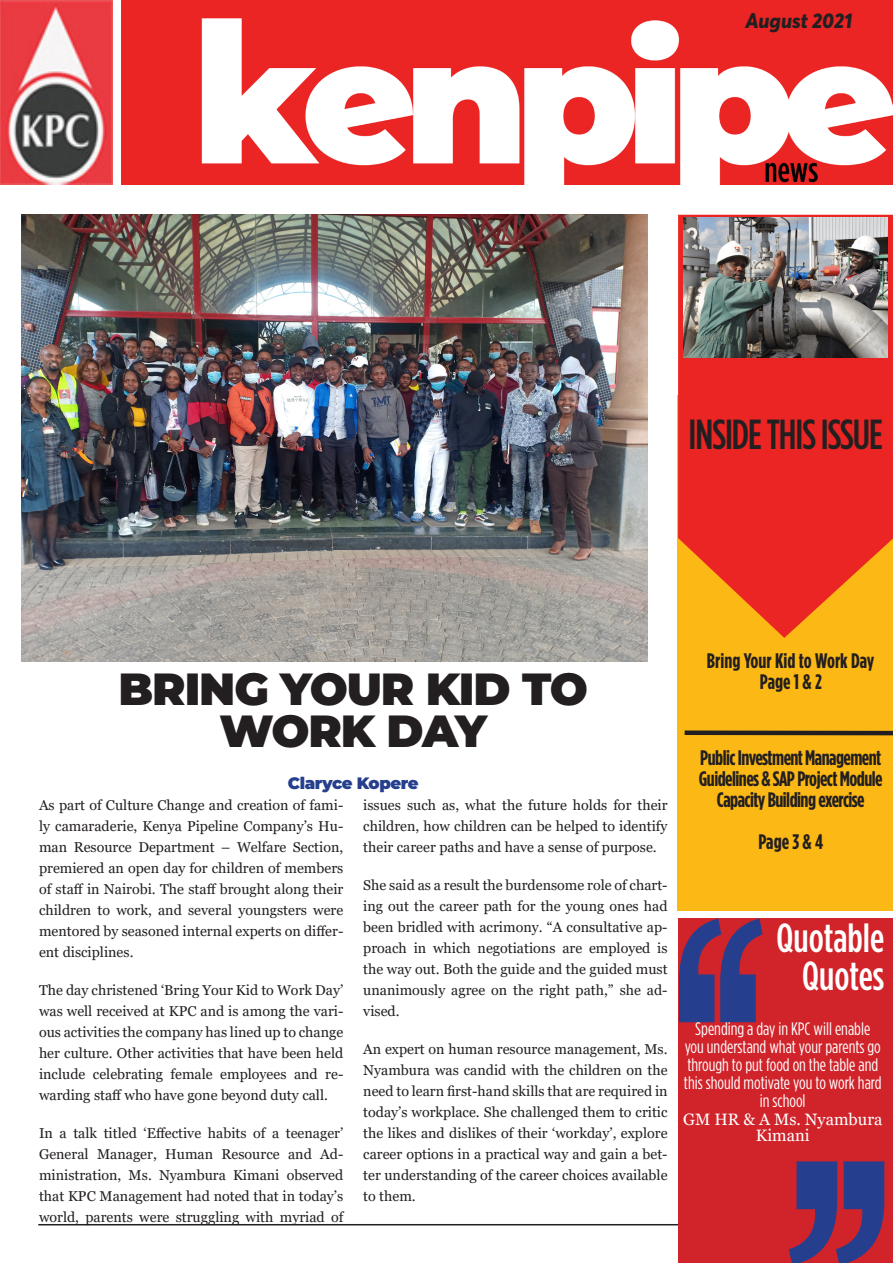
<style>
.page{position:relative;width:893px;height:1263px;background:#fff}
.page>*{position:absolute;margin:0;border:0;box-sizing:border-box;transform-origin:0 0}
.t1{font:900 45px/42px "Montserrat";letter-spacing:-.025em;color:#231f20;text-align:center}
.t2{font:500 42px "Gotham Condensed";letter-spacing:-.025em;color:#231f20}
.t3{font:500 40.5px/37.5px "Gotham Condensed";color:#fff;text-align:right}
.t4{font:700 21px/21px "Gotham Condensed";letter-spacing:-.025em;color:#231f20;text-align:center}
.t5{font:700 21px "Gotham Condensed";color:#231f20}
.Paragraph_Style_-_Bo{font:italic 800 21px "Averta Demo";color:#231f20}
.t6{font:18px/18px "Gotham Condensed";color:#fff;text-align:center}
.Paragraph_Style_-_Bo-2{font:16.5px/16.5px "Georgia";color:#fff;text-align:center}
.t7{font:900 16.5px "Montserrat";letter-spacing:-.025em;color:#253f8e}
.Paragraph_Style_-_Bo-3{font:14.25px/21px "Georgia";color:#231f20;text-align:justify}
</style>
<div class="page">
<hr style="left:38px;top:1224px;width:855px;height:1px;background:#231f20">
<div style="left:677px;top:395px;width:216px;height:516px;background:#fcb814"></div>
<svg style="left:678px;top:215px;width:215px;height:423px;fill:#ea2523"></svg>
<img style="left:684px;top:217px;width:204px;height:140px">
<img style="left:197px;top:0;width:696px;height:184px">
<img style="left:21px;top:215px;width:627px;height:447px">
<div style="left:679px;top:918px;width:214px;height:345px;background:#d1232a"></div>
<svg style="left:679px;top:918px;width:84px;height:104px"></svg>
<svg style="left:789px;top:1161px;width:95px;height:102px"></svg>
<div style="left:685px;top:730px;width:208px;height:5px;background:#231f20"></div>
<img style="left:0;top:0;width:112px;height:184px">
<div style="left:122px;top:0;width:75px;height:184px;background:#ea2523"></div>
<p class="Paragraph_Style_-_Bo" style="left:745px;top:7px;width:109px">August 2021</p>
<p class="t2" style="left:689px;top:411px;width:196px">INSIDE THIS ISSUE</p>
<p class="t1" style="left:119px;top:666px;width:471px">BRING YOUR KID TO<br>WORK DAY</p>
<p class="t7" style="left:288px;top:771px;width:132px">Claryce Kopere</p>
<p class="Paragraph_Style_-_Bo-3" style="left:363px;top:795px;width:306px">issues such as, what the future holds for their children, how children can be helped to identify their career paths and have a sense of purpose.</p>
<p class="Paragraph_Style_-_Bo-3" style="left:363px;top:875px;width:306px">She said as a result the burdensome role of chart&shy;ing out the career path for the young ones had been bridled with acrimony. “A consultative ap&shy;proach in which negotiations are employed is the way out. Both the guide and the guided must unanimously agree on the right path,” she ad&shy;vised.</p>
<p class="Paragraph_Style_-_Bo-3" style="left:363px;top:1039px;width:306px">An expert on human resource management, Ms.<br>Nyambura was candid with the children on the need to learn first-hand skills that are required in today’s workplace. She challenged them to critic the likes and dislikes of their ‘workday’, explore career options in a practical way and gain a bet&shy;ter understanding of the career choices available to them.</p>
<p class="Paragraph_Style_-_Bo-3" style="left:39px;top:795px;width:306px">As part of Culture Change and creation of fami&shy;ly camaraderie, Kenya Pipeline Company’s Hu&shy;man Resource Department – Welfare Section, premiered an open day for children of members of staff in Nairobi. The staff brought along their children to work, and several youngsters were mentored by seasoned internal experts on differ&shy;ent disciplines.</p>
<p class="Paragraph_Style_-_Bo-3" style="left:39px;top:980px;width:306px">The day christened ‘Bring Your Kid to Work Day’ was well received at KPC and is among the vari&shy;ous activities the company has lined up to change her culture. Other activities that have been held include celebrating female employees and re&shy;warding staff who have gone beyond duty call.</p>
<p class="Paragraph_Style_-_Bo-3" style="left:39px;top:1123px;width:306px">In a talk titled ‘Effective habits of a teenager’ General Manager, Human Resource and Ad&shy;ministration, Ms. Nyambura Kimani observed that KPC Management had noted that in today’s world, parents were struggling with myriad of</p>
<p class="t5" style="left:707px;top:649px;width:169px">Bring Your Kid to Work Day</p>
<p class="t4" style="left:760px;top:670px;width:63px">Page 1 &amp; 2</p>
<p class="t4" style="left:699px;top:747px;width:185px">Public Investment Management<br>Guidelines &amp; SAP Project Module<br>Capacity Building exercise</p>
<p class="t4" style="left:758px;top:831px;width:66px">Page 3 &amp; 4</p>
<p class="t3" style="left:776px;top:918px;width:109px">Quotable<br>Quotes</p>
<p class="t6" style="left:684px;top:1019px;width:199px">Spending a day in KPC will enable you understand what your parents go through to put food on the table and this should motivate you to work hard in school</p>
<p class="Paragraph_Style_-_Bo-2" style="left:683px;top:1111px;width:201px">GM HR &amp; A Ms. Nyambura<br>Kimani</p>
</div>
